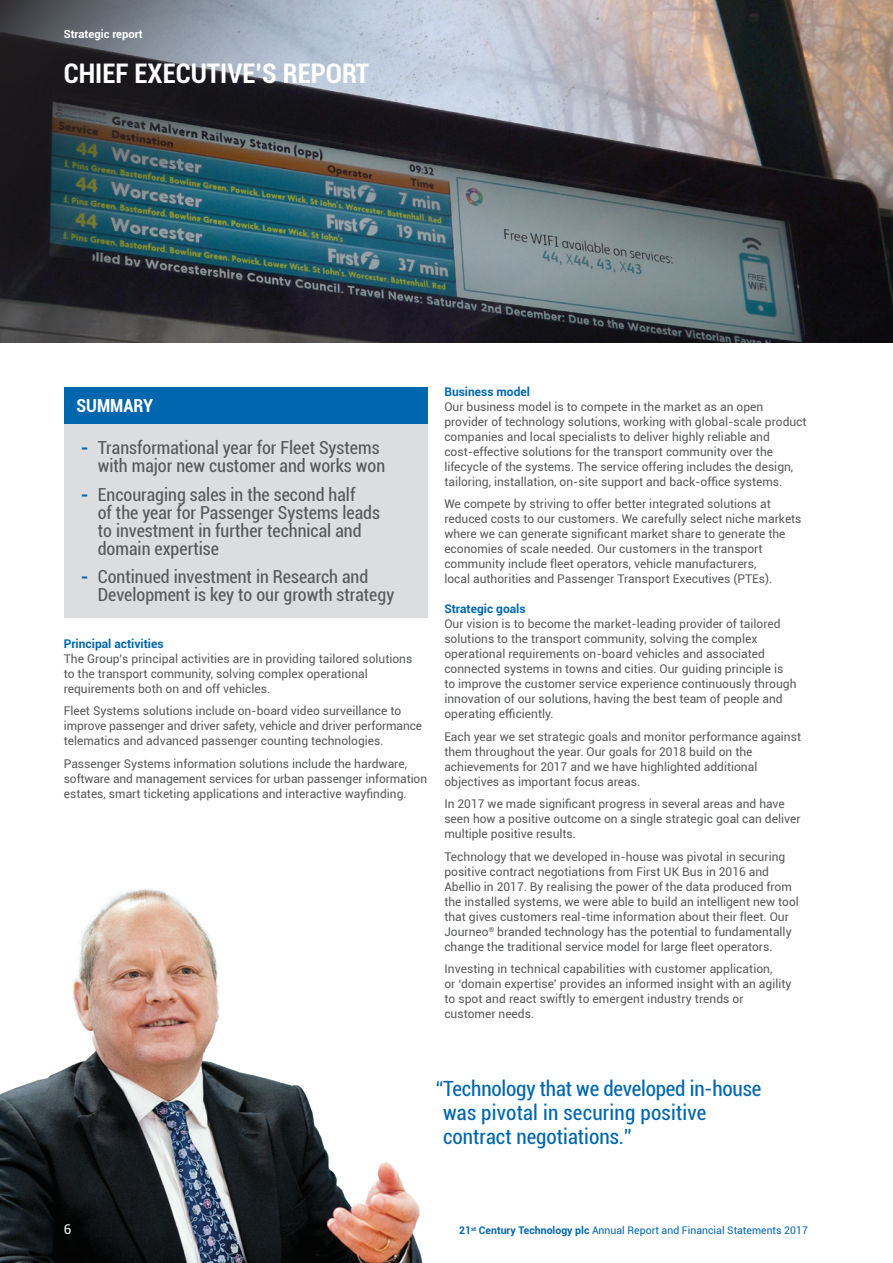
<style>
.page{position:relative;width:893px;height:1263px;background:#fff}
.page>*{position:absolute;margin:0;border:0;box-sizing:border-box;transform-origin:0 0}
.Page_Header{font:700 condensed 27px "Roboto";color:#fff}
.t1{font:condensed 21px/24px "Roboto";color:#0067af}
.t2{font:condensed 18px/18px "Roboto";color:#57585a}
.Summary_Title{font:700 condensed 18px "Roboto";color:#fff}
.t3{font:13.5px "Roboto";color:#fff}
.Body_Text{font:12px/15px "Roboto";color:#57585a}
.Subhead_1{font:700 12px "Roboto";color:#0067af}
.Page_Navigation__TOP{font:700 11.25px "Roboto";color:#fff}
.t4{font:10.5px "Roboto";color:#0067af}
.s1{font-weight:700;font-stretch:normal;color:#0067af}
.s2{font-weight:700}
</style>
<div class="page">
<img style="left:423px;top:0;width:470px;height:342px">
<img style="left:0;top:889px;width:423px;height:374px">
<img style="left:0;top:0;width:423px;height:342px">
<div style="left:64px;top:423px;width:363px;height:195px;background:#dcdddf"></div>
<div style="left:64px;top:387px;width:363px;height:36px;background:#0067af"></div>
<p class="Page_Navigation__TOP" style="left:64px;top:26px;width:81px">Strategic report</p>
<p class="Page_Header" style="left:64px;top:54px;width:307px">CHIEF EXECUTIVE’S REPORT</p>
<p class="Summary_Title" style="left:77px;top:393px;width:78px">SUMMARY</p>
<p class="t2" style="left:98px;top:438px;width:289px;text-indent:-17px"><span class="s1">-</span> Transformational year for Fleet Systems with major new customer and works won</p>
<p class="t2" style="left:98px;top:484px;width:284px;text-indent:-17px"><span class="s1">-</span> Encouraging sales in the second half<br>of the year for Passenger Systems leads to investment in further technical and domain expertise</p>
<p class="t2" style="left:98px;top:567px;width:298px;text-indent:-17px"><span class="s1">-</span> Continued investment in Research and<br>Development is key to our growth strategy</p>
<p class="Subhead_1" style="left:64px;top:635px;width:101px">Principal activities</p>
<p class="Body_Text" style="left:64px;top:651px;width:350px">The Group’s principal activities are in providing tailored solutions to the transport community, solving complex operational requirements both on and off vehicles.</p>
<p class="Body_Text" style="left:64px;top:703px;width:360px">Fleet Systems solutions include on-board video surveillance to improve passenger and driver safety, vehicle and driver performance telematics and advanced passenger counting technologies.</p>
<p class="Body_Text" style="left:64px;top:756px;width:365px">Passenger Systems information solutions include the hardware, software and management services for urban passenger information estates, smart ticketing applications and interactive wayfinding.</p>
<p class="Subhead_1" style="left:444px;top:383px;width:87px">Business model</p>
<p class="Body_Text" style="left:444px;top:398px;width:364px">Our business model is to compete in the market as an open provider of technology solutions, working with global-scale product companies and local specialists to deliver highly reliable and cost-effective solutions for the transport community over the lifecycle of the systems. The service offering includes the design, tailoring, installation, on-site support and back-office systems.</p>
<p class="Body_Text" style="left:444px;top:496px;width:359px">We compete by striving to offer better integrated solutions at reduced costs to our customers. We carefully select niche markets where we can generate significant market share to generate the economies of scale needed. Our customers in the transport community include fleet operators, vehicle manufacturers,<br>local authorities and Passenger Transport Executives (PTEs).</p>
<p class="Subhead_1" style="left:444px;top:600px;width:83px">Strategic goals</p>
<p class="Body_Text" style="left:444px;top:616px;width:354px">Our vision is to become the market-leading provider of tailored solutions to the transport community, solving the complex operational requirements on-board vehicles and associated connected systems in towns and cities. Our guiding principle is to improve the customer service experience continuously through innovation of our solutions, having the best team of people and operating efficiently.</p>
<p class="Body_Text" style="left:444px;top:728px;width:358px">Each year we set strategic goals and monitor performance against them throughout the year. Our goals for 2018 build on the achievements for 2017 and we have highlighted additional objectives as important focus areas.</p>
<p class="Body_Text" style="left:444px;top:796px;width:358px">In 2017 we made significant progress in several areas and have seen how a positive outcome on a single strategic goal can deliver multiple positive results.</p>
<p class="Body_Text" style="left:444px;top:848px;width:356px">Technology that we developed in-house was pivotal in securing positive contract negotiations from First UK Bus in 2016 and Abellio in 2017. By realising the power of the data produced from the installed systems, we were able to build an intelligent new tool that gives customers real-time information about their fleet. Our Journeo<sup>®</sup> branded technology has the potential to fundamentally change the traditional service model for large fleet operators.</p>
<p class="Body_Text" style="left:444px;top:961px;width:349px">Investing in technical capabilities with customer application,<br>or ‘domain expertise’ provides an informed insight with an agility to spot and react swiftly to emergent industry trends or customer needs.</p>
<p class="t1" style="left:443px;top:1075px;width:320px;text-indent:-7px">“Technology that we developed in-house was pivotal in securing positive contract negotiations.”</p>
<p class="t3" style="left:64px;top:1220px;width:9px">6</p>
<p class="t4" style="left:459px;top:1223px;width:350px"><span class="s2">21</span><sup>st</sup> <span class="s2">Century Technology plc</span> Annual Report and Financial Statements 2017</p>
</div>
